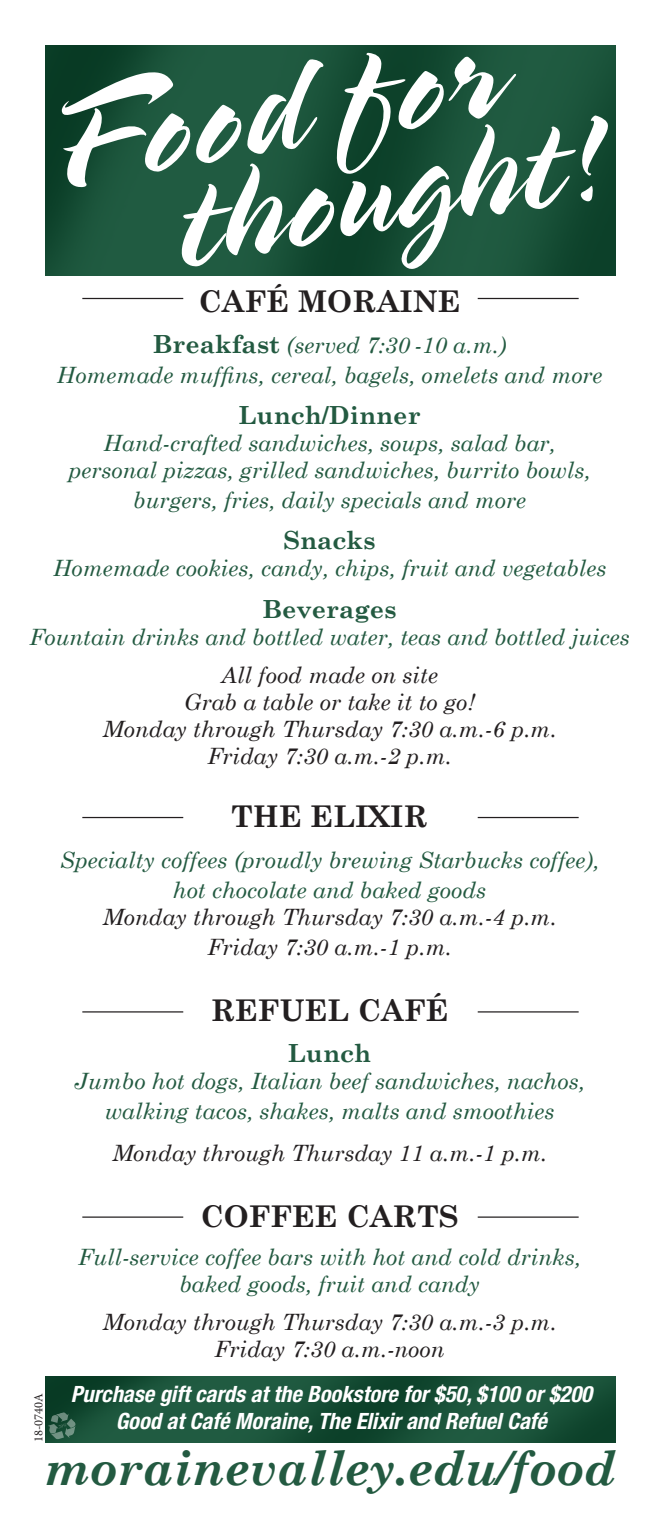
<style>
.page{position:relative;width:661px;height:1530px;background:#fff}
.page>*{position:absolute;margin:0;border:0;box-sizing:border-box;transform-origin:0 0}
.t1{font:148.25px "Spring LP Std";color:#fff}
.t2{font:italic 700 47.5px "Century Schoolbook";color:#235a41}
.t3{font:700 30px "Century Schoolbook";color:#231f20}
.t4{font:700 25px "Century Schoolbook";color:#235a41}
.t5{font:italic 22.5px/27px "Century Schoolbook";color:#235a41;text-align:center}
.t6{font:italic 22.5px "Century Schoolbook";color:#231f20}
.t7{font:italic 700 condensed 22.5px "Helvetica Neue LT Std";color:#fff}
.t8{font:12.5px "Minion Pro";color:#231f20}
.s1{font-weight:700;font-style:normal;font-size:25px}
</style>
<div class="page">
<img style="left:45px;top:45px;width:570px;height:230px">
<hr style="left:82px;top:298px;width:101px;height:1px;background:#231f20">
<hr style="left:477px;top:298px;width:101px;height:1px;background:#231f20">
<hr style="left:82px;top:817px;width:101px;height:1px;background:#231f20">
<hr style="left:477px;top:817px;width:101px;height:1px;background:#231f20">
<hr style="left:82px;top:1011px;width:101px;height:2px;background:#231f20">
<hr style="left:477px;top:1011px;width:101px;height:2px;background:#231f20">
<hr style="left:82px;top:1216px;width:101px;height:2px;background:#231f20">
<hr style="left:477px;top:1216px;width:101px;height:2px;background:#231f20">
<img style="left:45px;top:1376px;width:570px;height:66px">
<svg style="left:48px;top:1412px;width:28px;height:28px"></svg>
<p class="t1" style="left:27px;top:57px;width:463px;rotate:-9deg">Food for</p>
<p class="t1" style="left:163px;top:133px;width:434px;rotate:-9deg">thought!</p>
<p class="t3" style="left:198px;top:278px;width:263px">CAFÉ MORAINE</p>
<p class="t5" style="left:153px;top:331px;width:354px"><span class="s1">Breakfast</span> (served 7:30 -10 a.m.)</p>
<p class="t5" style="left:57px;top:361px;width:547px">Homemade muffins, cereal, bagels, omelets and more</p>
<p class="t4" style="left:238px;top:396px;width:183px">Lunch/Dinner</p>
<p class="t5" style="left:68px;top:429px;width:523px">Hand-crafted sandwiches, soups, salad bar, personal pizzas, grilled sandwiches, burrito bowls,</p>
<p class="t5" style="left:133px;top:486px;width:394px">burgers, fries, daily specials and more</p>
<p class="t4" style="left:283px;top:521px;width:94px">Snacks</p>
<p class="t5" style="left:53px;top:554px;width:554px">Homemade cookies, candy, chips, fruit and vegetables</p>
<p class="t4" style="left:262px;top:589px;width:135px">Beverages</p>
<p class="t5" style="left:29px;top:623px;width:601px">Fountain drinks and bottled water, teas and bottled juices</p>
<p class="t6" style="left:221px;top:661px;width:218px">All food made on site</p>
<p class="t6" style="left:184px;top:688px;width:292px">Grab a table or take it to go!</p>
<p class="t6" style="left:102px;top:715px;width:455px">Monday through Thursday 7:30 a.m.-6 p.m.</p>
<p class="t6" style="left:207px;top:742px;width:245px">Friday 7:30 a.m.-2 p.m.</p>
<p class="t3" style="left:231px;top:793px;width:198px">THE ELIXIR</p>
<p class="t5" style="left:60px;top:845px;width:540px;line-height:30px">Specialty coffees (proudly brewing Starbucks coffee), hot chocolate and baked goods</p>
<p class="t6" style="left:102px;top:903px;width:455px">Monday through Thursday 7:30 a.m.-4 p.m.</p>
<p class="t6" style="left:207px;top:933px;width:245px">Friday 7:30 a.m.-1 p.m.</p>
<p class="t3" style="left:210px;top:987px;width:239px">REFUEL CAFÉ</p>
<p class="t4" style="left:287px;top:1034px;width:85px">Lunch</p>
<p class="t5" style="left:74px;top:1066px;width:511px;line-height:30px">Jumbo hot dogs, Italian beef sandwiches, nachos, walking tacos, shakes, malts and smoothies</p>
<p class="t6" style="left:112px;top:1139px;width:436px">Monday through Thursday 11 a.m.-1 p.m.</p>
<p class="t3" style="left:200px;top:1193px;width:260px">COFFEE CARTS</p>
<p class="t5" style="left:78px;top:1243px;width:503px">Full-service coffee bars with hot and cold drinks, baked goods, fruit and candy</p>
<p class="t6" style="left:102px;top:1308px;width:455px">Monday through Thursday 7:30 a.m.-3 p.m.</p>
<p class="t6" style="left:214px;top:1335px;width:231px">Friday 7:30 a.m.-noon</p>
<p class="t7" style="left:71px;top:1381px;width:522px">Purchase gift cards at the Bookstore for $50, $100 or $200</p>
<p class="t7" style="left:116px;top:1408px;width:432px">Good at Café Moraine, The Elixir and Refuel Café</p>
<p class="t8" style="left:30px;top:1442px;width:51px;rotate:-90deg">18-0740A</p>
<p class="t2" style="left:45px;top:1432px;width:571px">morainevalley.edu/food</p>
</div>
